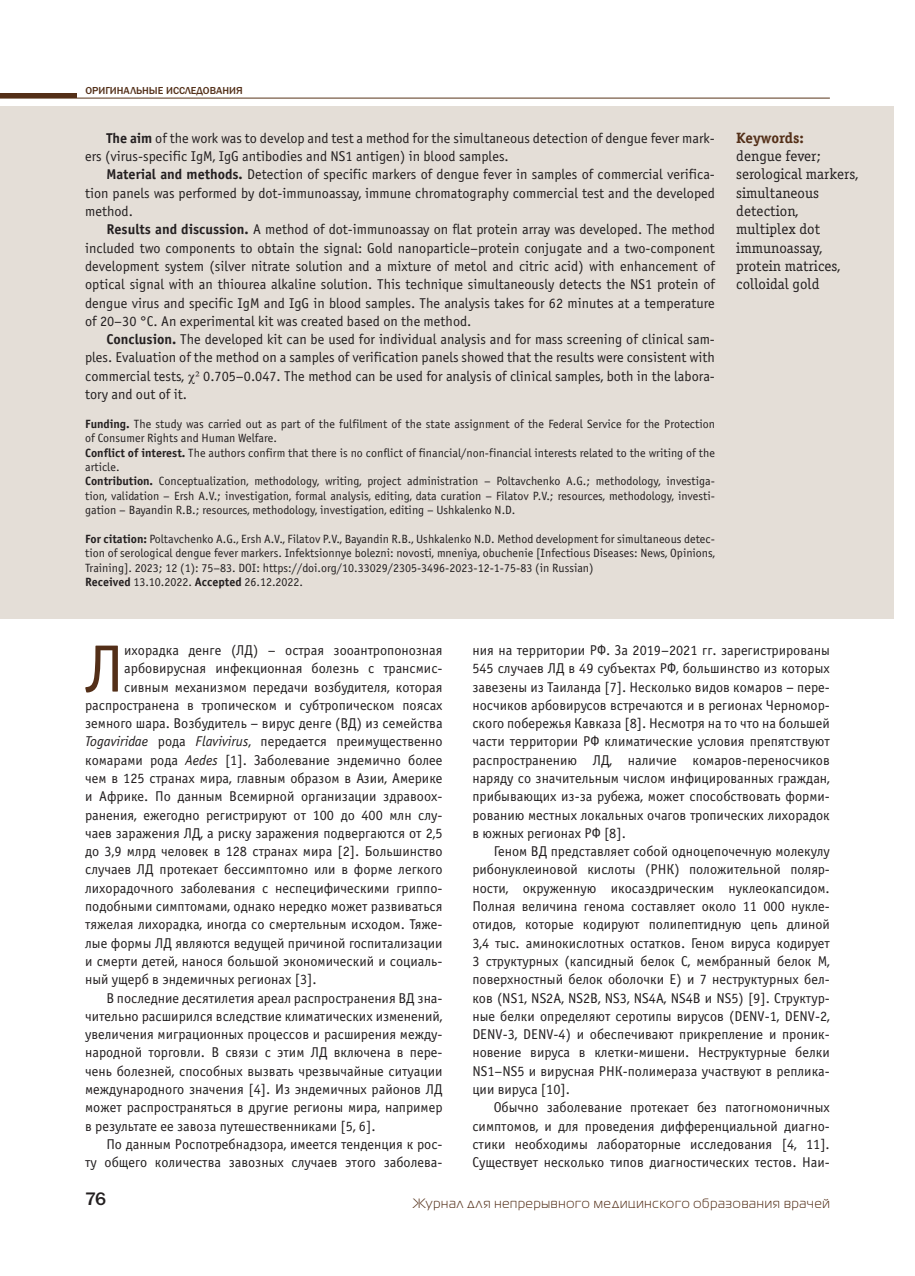
<style>
.page{position:relative;width:915px;height:1276px;background:#fff}
.page>*{position:absolute;margin:0;border:0;box-sizing:border-box;transform-origin:0 0}
.t1{font:67.05px "Officina Sans C";color:#532f18}
.t2{font:500 18.75px "Franklin Gothic";color:#231f20}
.t3{font:15px/18.3px "Officina Serif C";color:#231f20}
.t4{font:15px "Officina Serif Bold C";letter-spacing:-.01em;color:#532f18}
.t5{font:14.25px/18.3px "Officina Sans C";color:#231f20;text-align:justify}
.t6{font:13.5px "Magistral C";letter-spacing:.065em;color:#532f18}
.t7{font:12px/14.4px "Officina Sans C";color:#231f20}
.t8{font:500 10.5px "Franklin Gothic";color:#532f18}
.s1{font-weight:700}
.s2{font-style:italic}
</style>
<div class="page">
<hr style="left:0;top:98px;width:829px;height:1px;background:#6b4b33">
<hr style="left:0;top:94px;width:77px;height:4px;background:#532f18">
<div style="left:0;top:106px;width:893px;height:512px;background:#e4ded7"></div>
<p class="t8" style="left:85px;top:86px;width:159px">ОРИГИНАЛЬНЫЕ ИССЛЕДОВАНИЯ</p>
<p class="t5" style="left:85px;top:130px;width:631px;text-indent:21px"><span class="s1">The aim</span> of the work was to develop and test a method for the simultaneous detection of dengue fever mark&shy;ers (virus-specific IgM, IgG antibodies and NS1 antigen) in blood samples.</p>
<p class="t5" style="left:85px;top:167px;width:631px;text-indent:21px"><span class="s1">Material and methods.</span> Detection of specific markers of dengue fever in samples of commercial verifica&shy;tion panels was performed by dot-immunoassay, immune chromatography commercial test and the developed method.</p>
<p class="t5" style="left:85px;top:222px;width:631px;text-indent:21px"><span class="s1">Results and discussion.</span> A method of dot-immunoassay on flat protein array was developed. The method included two components to obtain the signal: Gold nanoparticle–protein conjugate and a two-component development system (silver nitrate solution and a mixture of metоl and citric acid) with enhancement of optical signal with an thiourea alkaline solution. This technique simultaneously detects the NS1 protein of dengue virus and specific IgM and IgG in blood samples. The analysis takes for 62 minutes at a temperature of 20–30 °C. An experimental kit was created based on the method.</p>
<p class="t5" style="left:85px;top:331px;width:631px;text-indent:21px"><span class="s1">Conclusion.</span> The developed kit can be used for individual analysis and for mass screening of clinical sam&shy;ples. Evaluation of the method on a samples of verification panels showed that the results were consistent with commercial tests,</p>
<p class="t5" style="left:203px;top:368px;width:513px">0.705–0.047. The method can be used for analysis of clinical samples, both in the labora-</p>
<p class="t5" style="left:85px;top:386px;width:103px">tory and out of it.</p>
<p class="t7" style="left:85px;top:417px;width:631px"><span class="s1">Funding.</span> The study was carried out as part of the fulfilment of the state assignment of the Federal Service for the Protection of Consumer Rights and Human Welfare.<br><span class="s1">Conflict of interest.</span> The authors confirm that there is no conflict of financial/non-financial interests related to the writing of the article.<br><span class="s1">Contribution.</span> Conceptualization, methodology, writing, project administration – Poltavchenko A.G.; methodology, investiga&shy;tion, validation – Ersh A.V.; investigation, formal analysis, editing, data curation – Filatov P.V.; resources, methodology, investi&shy;gation – Bayandin R.B.; resources, methodology, investigation, editing – Ushkalenko N.D.</p>
<p class="t7" style="left:85px;top:533px;width:631px"><span class="s1">For citation:</span> Poltavchenko A.G., Ersh A.V., Filatov P.V., Bayandin R.B., Ushkalenko N.D. Method development for simultaneous detec&shy;tion of serological dengue fever markers. Infektsionnye bolezni: novosti, mneniya, obuchenie [Infectious Diseases: News, Opinions, Training]. 2023; 12 (1): 75–83. DOI: https://doi.org/10.33029/2305-3496-2023-12-1-75-83 (in Russian)<br><span class="s1">Received</span> 13.10.2022. <span class="s1">Accepted</span> 26.12.2022.</p>
<p class="t4" style="left:736px;top:132px;width:69px">Keywords:</p>
<p class="t3" style="left:736px;top:148px;width:123px">dengue fever; serological markers, simultaneous detection, multiplex dot immunoassay, protein matrices, colloidal gold</p>
<h1 class="t1" style="left:85px;top:644px;width:41px">Л</h1>
<p class="t5" style="left:124px;top:642px;width:320px">ихорадка денге (ЛД) – острая зооантропонозная</p>
<p class="t5" style="left:124px;top:660px;width:320px">арбовирусная инфекционная болезнь с трансмис-</p>
<p class="t5" style="left:124px;top:679px;width:320px">сивным механизмом передачи возбудителя, которая</p>
<p class="t5" style="left:85px;top:697px;width:359px">распространена в тропическом и субтропическом поясах</p>
<p class="t5" style="left:85px;top:715px;width:359px">земного шара. Возбудитель – вирус денге (ВД) из семейства</p>
<p class="t5" style="left:85px;top:734px;width:359px"><span class="s2">Togaviridae</span> рода <span class="s2">Flavivirus</span>, передается преимущественно</p>
<p class="t5" style="left:85px;top:752px;width:359px">комарами рода <span class="s2">Aedes</span> [1]. Заболевание эндемично более</p>
<p class="t5" style="left:85px;top:770px;width:359px">чем в 125 странах мира, главным образом в Азии, Америке</p>
<p class="t5" style="left:85px;top:788px;width:359px">и Африке. По данным Всемирной организации здравоох-</p>
<p class="t5" style="left:85px;top:807px;width:359px">ранения, ежегодно регистрируют от 100 до 400 млн слу-</p>
<p class="t5" style="left:85px;top:825px;width:359px">чаев заражения ЛД, а риску заражения подвергаются от 2,5</p>
<p class="t5" style="left:85px;top:843px;width:359px">до 3,9 млрд человек в 128 странах мира [2]. Большинство</p>
<p class="t5" style="left:85px;top:861px;width:359px">случаев ЛД протекает бессимптомно или в форме легкого</p>
<p class="t5" style="left:85px;top:880px;width:359px">лихорадочного заболевания с неспецифическими гриппо-</p>
<p class="t5" style="left:85px;top:898px;width:359px">подобными симптомами, однако нередко может развиваться</p>
<p class="t5" style="left:85px;top:916px;width:359px">тяжелая лихорадка, иногда со смертельным исходом. Тяже-</p>
<p class="t5" style="left:85px;top:935px;width:359px">лые формы ЛД являются ведущей причиной госпитализации</p>
<p class="t5" style="left:85px;top:953px;width:359px">и смерти детей, нанося большой экономический и социаль-</p>
<p class="t5" style="left:85px;top:971px;width:233px">ный ущерб в эндемичных регионах [3].</p>
<p class="t5" style="left:106px;top:989px;width:337px">В последние десятилетия ареал распространения ВД зна-</p>
<p class="t5" style="left:85px;top:1008px;width:359px">чительно расширился вследствие климатических изменений,</p>
<p class="t5" style="left:85px;top:1026px;width:359px">увеличения миграционных процессов и расширения между-</p>
<p class="t5" style="left:85px;top:1044px;width:359px">народной торговли. В связи с этим ЛД включена в пере-</p>
<p class="t5" style="left:85px;top:1063px;width:359px">чень болезней, способных вызвать чрезвычайные ситуации</p>
<p class="t5" style="left:85px;top:1081px;width:359px">международного значения [4]. Из эндемичных районов ЛД</p>
<p class="t5" style="left:85px;top:1099px;width:359px">может распространяться в другие регионы мира, например</p>
<p class="t5" style="left:85px;top:1117px;width:292px">в результате ее завоза путешественниками [5, 6].</p>
<p class="t5" style="left:106px;top:1136px;width:337px">По данным Роспотребнадзора, имеется тенденция к рос-</p>
<p class="t5" style="left:85px;top:1154px;width:359px">ту общего количества завозных случаев этого заболева-</p>
<p class="t5" style="left:472px;top:642px;width:359px">ния на территории РФ. За 2019–2021 гг. зарегистрированы 545 случаев ЛД в 49 субъектах РФ, большинство из которых завезены из Таиланда [7]. Несколько видов комаров – пере&shy;носчиков арбовирусов встречаются и в регионах Черномор&shy;ского побережья Кавказа [8]. Несмотря на то что на большей части территории РФ климатические условия препятствуют распространению ЛД, наличие комаров-переносчиков наряду со значительным числом инфицированных граждан, прибывающих из-за рубежа, может способствовать форми&shy;рованию местных локальных очагов тропических лихорадок в южных регионах РФ [8].</p>
<p class="t5" style="left:472px;top:843px;width:359px;text-indent:21px">Геном ВД представляет собой одноцепочечную молекулу рибонуклеиновой кислоты (РНК) положительной поляр&shy;ности, окруженную икосаэдрическим нуклеокапсидом.<br>Полная величина генома составляет около 11 000 нукле&shy;отидов, которые кодируют полипептидную цепь длиной 3,4 тыс. аминокислотных остатков. Геном вируса кодирует 3 структурных (капсидный белок С, мембранный белок М, поверхностный белок оболочки Е) и 7 неструктурных бел&shy;ков (NS1, NS2A, NS2B, NS3, NS4A, NS4B и NS5) [9]. Структур&shy;ные белки определяют серотипы вирусов (DENV-1, DENV-2, DENV-3, DENV-4) и обеспечивают прикрепление и проник&shy;новение вируса в клетки-мишени. Неструктурные белки NS1–NS5 и вирусная РНК-полимераза участвуют в реплика&shy;ции вируса [10].</p>
<p class="t5" style="left:472px;top:1099px;width:359px;text-indent:21px">Обычно заболевание протекает без патогномоничных симптомов, и для проведения дифференциальной диагно&shy;стики необходимы лабораторные исследования [4, 11].<br>Существует несколько типов диагностических тестов. Наи-</p>
<h2 class="t2" style="left:85px;top:1192px;width:23px">76</h2>
<p class="t6" style="left:412px;top:1198px;width:418px">Журнал для непрерывного медицинского образования врачей</p>
</div>
